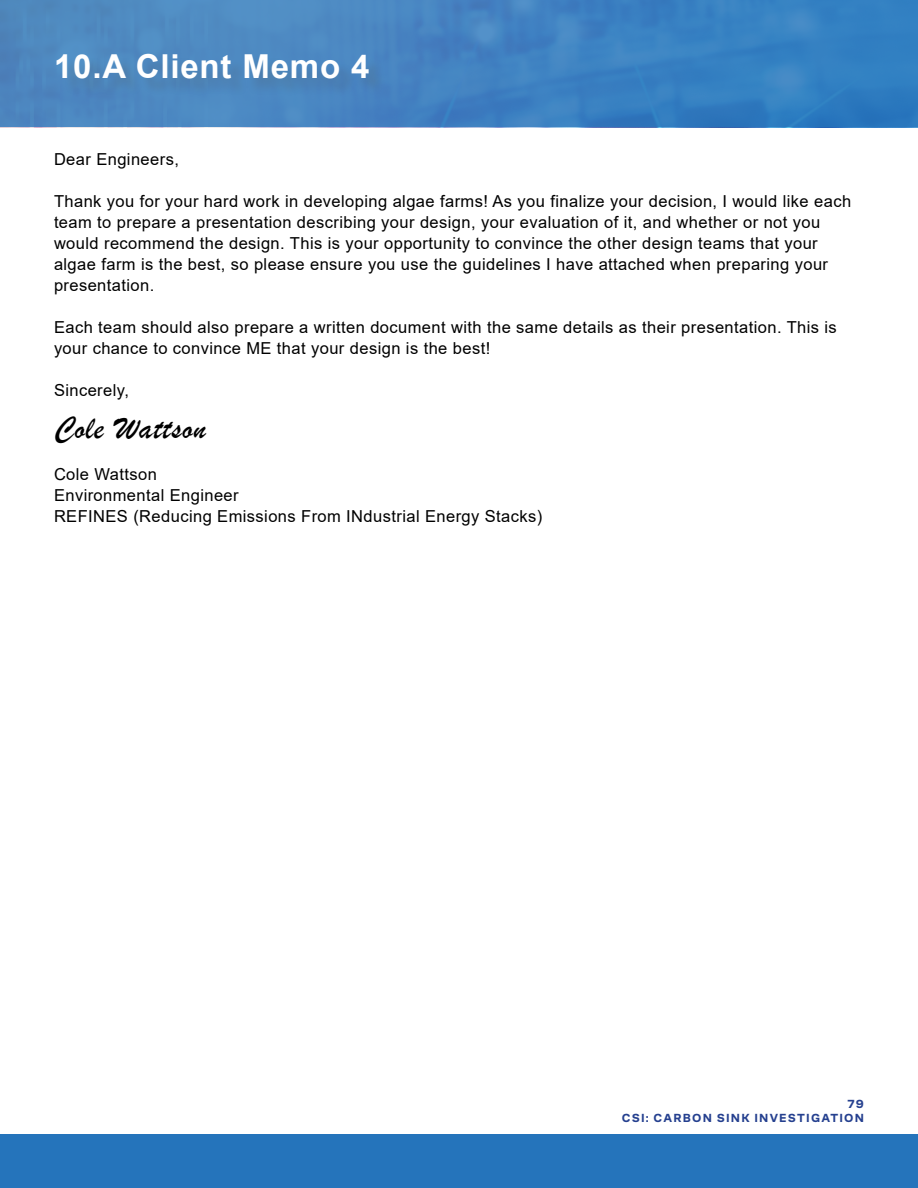
<style>
.page{position:relative;width:918px;height:1188px;background:#fff}
.page>*{position:absolute;margin:0;border:0;box-sizing:border-box;transform-origin:0 0}
.t1{font:700 33px "Arial";letter-spacing:.025em;color:#fff}
.t2{font:33px "Brush Script";letter-spacing:.025em;color:#000}
.t3{font:16.5px/21px "Arial";letter-spacing:.025em;color:#000}
.t4{font:700 12px/13.8px "Co Fo Sans";letter-spacing:.1em;color:#25408f;text-align:right}
</style>
<div class="page">
<div style="left:0;top:1134px;width:918px;height:54px;background:#2574bb"></div>
<div style="left:0;top:0;width:918px;height:127px;background:linear-gradient(to right,#558bc1,#2f7dc2)"></div>
<div style="left:58px;top:55px;width:328px;height:41px;background:#4c85bd"></div>
<h1 class="t1" style="left:54px;top:43px;width:317px">10.A Client Memo 4</h1>
<p class="t3" style="left:54px;top:149px;width:126px">Dear Engineers,</p>
<p class="t3" style="left:54px;top:191px;width:799px">Thank you for your hard work in developing algae farms! As you finalize your decision, I would like each team to prepare a presentation describing your design, your evaluation of it, and whether or not you would recommend the design. This is your opportunity to convince the other design teams that your algae farm is the best, so please ensure you use the guidelines I have attached when preparing your presentation.</p>
<p class="t3" style="left:54px;top:317px;width:784px">Each team should also prepare a written document with the same details as their presentation. This is your chance to convince ME that your design is the best!</p>
<p class="t3" style="left:54px;top:380px;width:76px">Sincerely,</p>
<h1 class="t2" style="left:54px;top:408px;width:153px">Cole Wattson</h1>
<p class="t3" style="left:54px;top:464px;width:490px">Cole Wattson<br>Environmental Engineer<br>REFINES (Reducing Emissions From INdustrial Energy Stacks)</p>
<p class="t4" style="left:622px;top:1097px;width:244px">79<br>CSI: CARBON SINK INVESTIGATION</p>
</div>
